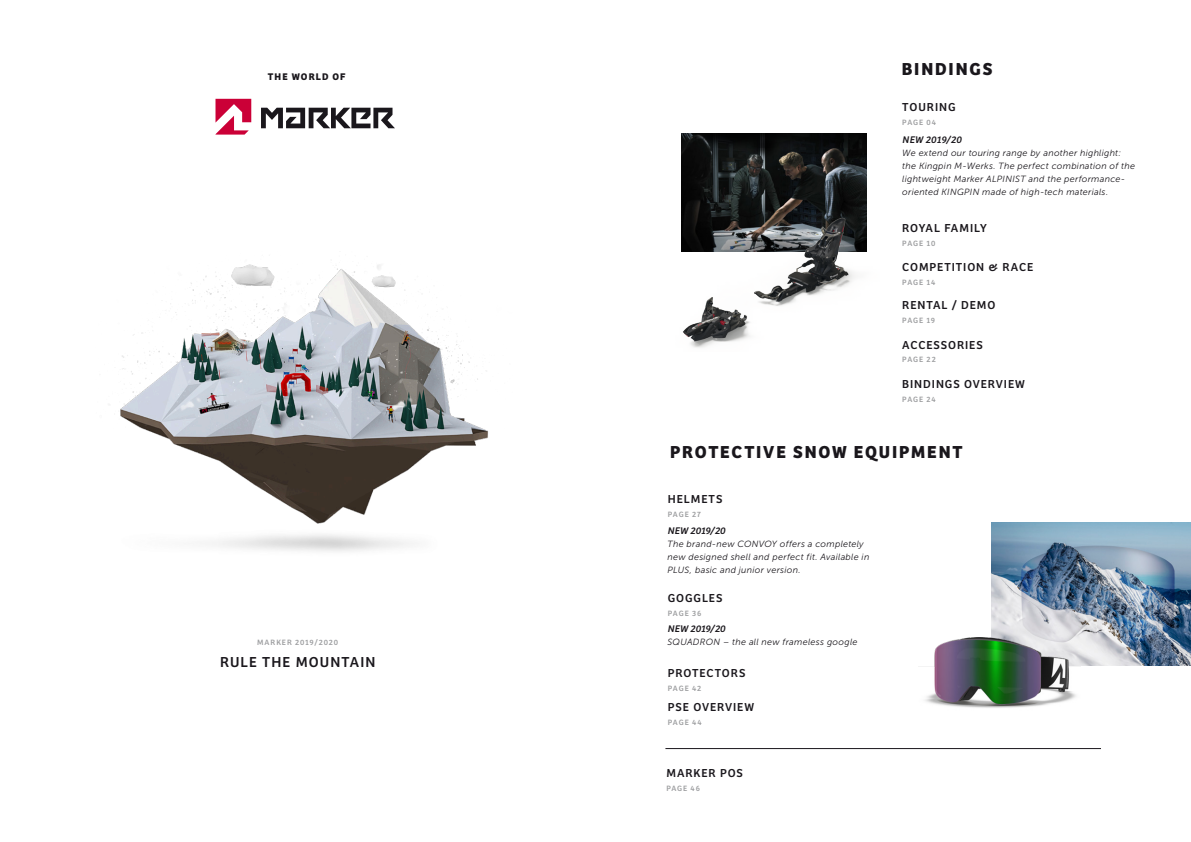
<style>
.page{position:relative;width:1191px;height:842px;background:#fff}
.page>*{position:absolute;margin:0;border:0;box-sizing:border-box;transform-origin:0 0}
.t1{font:700 18px "Bree";letter-spacing:.1em;color:#1a171c}
.t2{font:15px "Bree";letter-spacing:.075em;color:#1a171c}
.t3{font:12px "Bree";letter-spacing:.075em;color:#1a171c}
.t4{font:italic 10px "Bree";letter-spacing:.015em;color:#1a171c}
.t5{font:700 10px "Bree";letter-spacing:.11em;color:#1a171c}
.t6{font:italic 9px/13px "Museo Sans 300";letter-spacing:.03em;color:#1a171c}
.t7{font:8px "Bree";letter-spacing:.11em;color:#9d9ea0}
</style>
<div class="page">
<img style="left:120px;top:264px;width:368px;height:288px">
<svg style="left:215px;top:99px;width:36px;height:36px"></svg>
<svg style="left:261px;top:108px;width:134px;height:20px"></svg>
<img style="left:681px;top:133px;width:185px;height:80px">
<img style="left:991px;top:522px;width:200px;height:144px">
<hr style="left:665px;top:748px;width:436px;height:1px;background:#1a171c">
<img style="left:918px;top:637px;width:162px;height:71px">
<img style="left:681px;top:213px;width:186px;height:135px">
<p class="t5" style="left:268px;top:71px;width:79px">THE WORLD OF</p>
<p class="t7" style="left:257px;top:637px;width:82px">MARKER 2019/2020</p>
<h2 class="t2" style="left:220px;top:653px;width:157px">RULE THE MOUNTAIN</h2>
<h1 class="t1" style="left:901px;top:58px;width:92px">BINDINGS</h1>
<h3 class="t3" style="left:902px;top:100px;width:55px">TOURING</h3>
<p class="t7" style="left:902px;top:118px;width:35px">PAGE 04</p>
<p class="t4" style="left:902px;top:134px;width:61px">NEW 2019/20</p>
<p class="t6" style="left:902px;top:147px;width:234px">We extend our touring range by another highlight: the Kingpin M-Werks. The perfect combination of the lightweight Marker ALPINIST and the performance&shy;oriented KINGPIN made of high-tech materials.</p>
<h3 class="t3" style="left:902px;top:221px;width:86px">ROYAL FAMILY</h3>
<p class="t7" style="left:902px;top:239px;width:35px">PAGE 10</p>
<h3 class="t3" style="left:902px;top:260px;width:132px">COMPETITION &amp; RACE</h3>
<p class="t7" style="left:902px;top:277px;width:35px">PAGE 14</p>
<h3 class="t3" style="left:902px;top:298px;width:94px">RENTAL / DEMO</h3>
<p class="t7" style="left:902px;top:315px;width:34px">PAGE 19</p>
<h3 class="t3" style="left:902px;top:337px;width:82px">ACCESSORIES</h3>
<p class="t7" style="left:902px;top:355px;width:35px">PAGE 22</p>
<h3 class="t3" style="left:902px;top:377px;width:124px">BINDINGS OVERVIEW</h3>
<p class="t7" style="left:902px;top:395px;width:35px">PAGE 24</p>
<h1 class="t1" style="left:670px;top:441px;width:294px">PROTECTIVE SNOW EQUIPMENT</h1>
<h3 class="t3" style="left:668px;top:492px;width:56px">HELMETS</h3>
<p class="t7" style="left:668px;top:510px;width:35px">PAGE 27</p>
<p class="t4" style="left:667px;top:525px;width:59px">NEW 2019/20</p>
<p class="t6" style="left:667px;top:537px;width:203px">The brand-new CONVOY offers a completely new designed shell and perfect fit. Available in<br>PLUS, basic and junior version.</p>
<h3 class="t3" style="left:668px;top:591px;width:56px">GOGGLES</h3>
<p class="t7" style="left:668px;top:608px;width:35px">PAGE 36</p>
<p class="t4" style="left:667px;top:623px;width:59px">NEW 2019/20</p>
<p class="t6" style="left:667px;top:635px;width:191px">SQUADRON – the all new frameless google</p>
<h3 class="t3" style="left:668px;top:666px;width:79px">PROTECTORS</h3>
<p class="t7" style="left:668px;top:683px;width:35px">PAGE 42</p>
<h3 class="t3" style="left:668px;top:700px;width:88px">PSE OVERVIEW</h3>
<p class="t7" style="left:668px;top:717px;width:35px">PAGE 44</p>
<h3 class="t3" style="left:666px;top:766px;width:78px">MARKER POS</h3>
<p class="t7" style="left:666px;top:783px;width:35px">PAGE 46</p>
</div>
